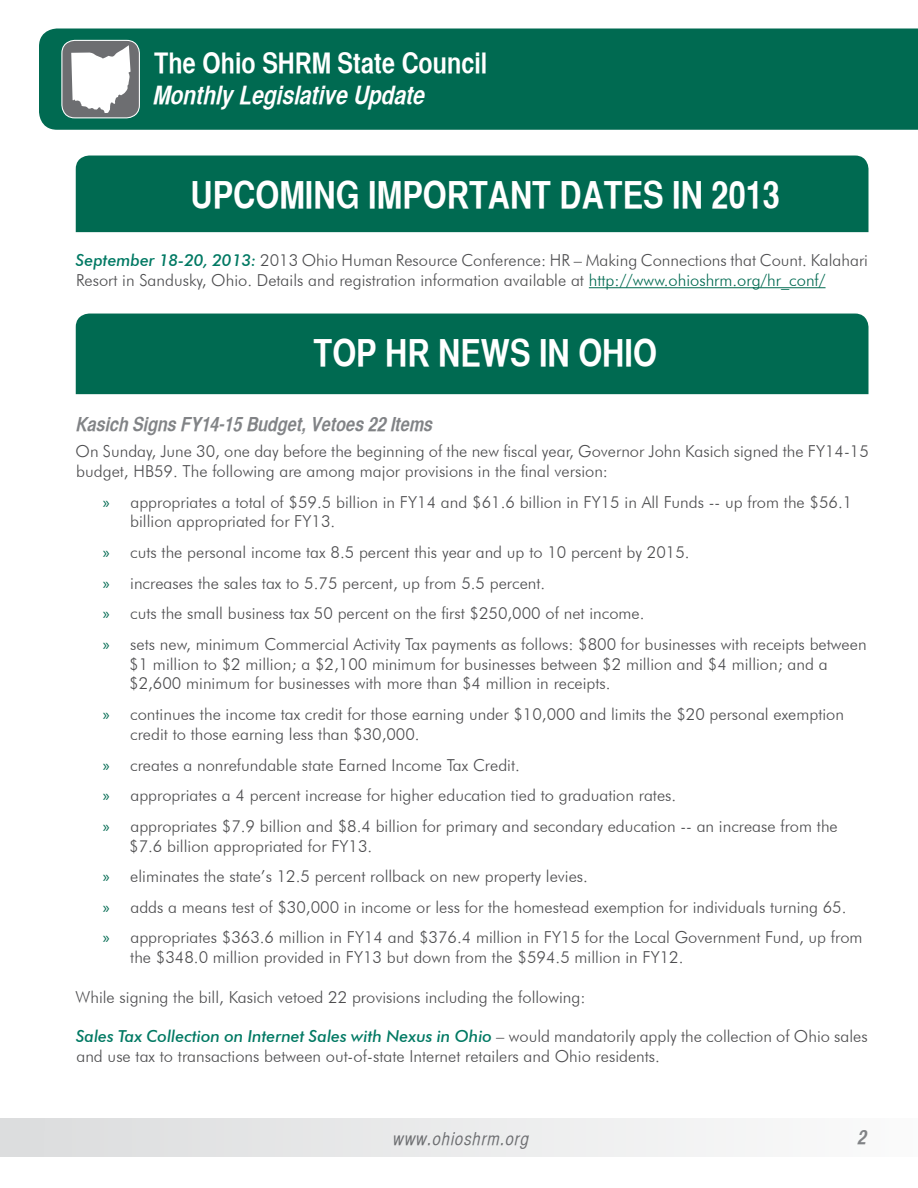
<style>
.page{position:relative;width:918px;height:1188px;background:#fff}
.page>*{position:absolute;margin:0;border:0;box-sizing:border-box;transform-origin:0 0}
.t1{font:37.5px "Helvetica CY Bold";color:#fff}
.t2{font:28.5px "Helvetica CY Bold";color:#fff}
.t3{font:italic 25.5px "Helvetica CY Bold";color:#fff}
.t4{font:italic 19.5px "Helvetica CY Bold";color:#818386}
.t5{font:18px "Helvetica CY Oblique";letter-spacing:.05em;color:#6d6e71}
.t6{font:300 16.5px/30.6px "Futura BT";color:#4d4d4f}
.s1{font-weight:500;font-style:italic;color:#007963}
.s2{color:#006a51}
.s3{font-family:"Myriad Pro";font-weight:400;color:#006a51}
</style>
<div class="page">
<div style="left:39px;top:28px;width:879px;height:102px;background:#006a51"></div>
<div style="left:62px;top:40px;width:77px;height:78px;background:#6d6e71;border-radius:13px"></div>
<div style="left:61px;top:40px;width:79px;height:78px;border:1px solid #fff;border-radius:13px"></div>
<svg style="left:66px;top:37px;width:67px;height:79px"></svg>
<div style="left:0;top:1118px;width:918px;height:38px;background:linear-gradient(to right,#dbdcdd,#fafbfb)"></div>
<div style="left:76px;top:314px;width:792px;height:80px;background:#006a51"></div>
<hr style="left:589px;top:287px;width:237px;height:1px;background:#006a51">
<div style="left:76px;top:156px;width:792px;height:76px;background:#006a51"></div>
<h2 class="t2" style="left:154px;top:46px;width:335px">The Ohio SHRM State Council</h2>
<h3 class="t3" style="left:154px;top:79px;width:273px">Monthly Legislative Update</h3>
<h1 class="t1" style="left:191px;top:172px;width:591px">UPCOMING IMPORTANT DATES IN 2013</h1>
<p class="t6" style="left:76px;top:250px;width:794px;line-height:19.8px"><span class="s1">September 18-20, 2013:</span> 2013 Ohio Human Resource Conference: HR – Making Connections that Count. Kalahari<br>Resort in Sandusky, Ohio. Details and registration information available at <span class="s2">http://www.ohioshrm.org/hr_conf/</span></p>
<h1 class="t1" style="left:314px;top:330px;width:345px">TOP HR NEWS IN OHIO</h1>
<p class="t4" style="left:77px;top:412px;width:358px">Kasich Signs FY14-15 Budget, Vetoes 22 Items</p>
<p class="t6" style="left:76px;top:441px;width:795px;line-height:19.8px">On Sunday, June 30, one day before the beginning of the new fiscal year, Governor John Kasich signed the FY14-15 budget, HB59. The following are among major provisions in the final version:</p>
<p class="t6" style="left:130px;top:492px;width:724px;line-height:19.8px;text-indent:-28px"><span class="s3">»</span> appropriates a total of $59.5 billion in FY14 and $61.6 billion in FY15 in All Funds -- up from the $56.1 billion appropriated for FY13.</p>
<p class="t6" style="left:103px;top:537px;width:765px"><span class="s3">»</span> cuts the personal income tax 8.5 percent this year and up to 10 percent by 2015.<br><span class="s3">»</span> increases the sales tax to 5.75 percent, up from 5.5 percent.<br><span class="s3">»</span> cuts the small business tax 50 percent on the first $250,000 of net income.<br><span class="s3">»</span> sets new, minimum Commercial Activity Tax payments as follows: $800 for businesses with receipts between</p>
<p class="t6" style="left:129px;top:654px;width:700px;line-height:19.8px">$1 million to $2 million; a $2,100 minimum for businesses between $2 million and $4 million; and a $2,600 minimum for businesses with more than $4 million in receipts.</p>
<p class="t6" style="left:130px;top:704px;width:715px;line-height:19.8px;text-indent:-28px"><span class="s3">»</span> continues the income tax credit for those earning under $10,000 and limits the $20 personal exemption credit to those earning less than $30,000.</p>
<p class="t6" style="left:103px;top:749px;width:737px"><span class="s3">»</span> creates a nonrefundable state Earned Income Tax Credit.<br><span class="s3">»</span> appropriates a 4 percent increase for higher education tied to graduation rates.<br><span class="s3">»</span> appropriates $7.9 billion and $8.4 billion for primary and secondary education -- an increase from the</p>
<p class="t6" style="left:103px;top:830px;width:761px;text-indent:27px">$7.6 billion appropriated for FY13.<br><span class="s3">»</span> eliminates the state’s 12.5 percent rollback on new property levies.<br><span class="s3">»</span> adds a means test of $30,000 in income or less for the homestead exemption for individuals turning 65.<br><span class="s3">»</span> appropriates $363.6 million in FY14 and $376.4 million in FY15 for the Local Government Fund, up from</p>
<p class="t6" style="left:130px;top:942px;width:555px">the $348.0 million provided in FY13 but down from the $594.5 million in FY12.</p>
<p class="t6" style="left:76px;top:981px;width:511px">While signing the bill, Kasich vetoed 22 provisions including the following:</p>
<p class="t6" style="left:76px;top:1026px;width:793px;line-height:19.8px"><span class="s1">Sales Tax Collection on Internet Sales with Nexus in Ohio</span> – would mandatorily apply the collection of Ohio sales and use tax to transactions between out-of-state Internet retailers and Ohio residents.</p>
<p class="t5" style="left:394px;top:1128px;width:137px">www.ohioshrm.org</p>
<p class="t4" style="left:859px;top:1125px;width:10px">2</p>
</div>
